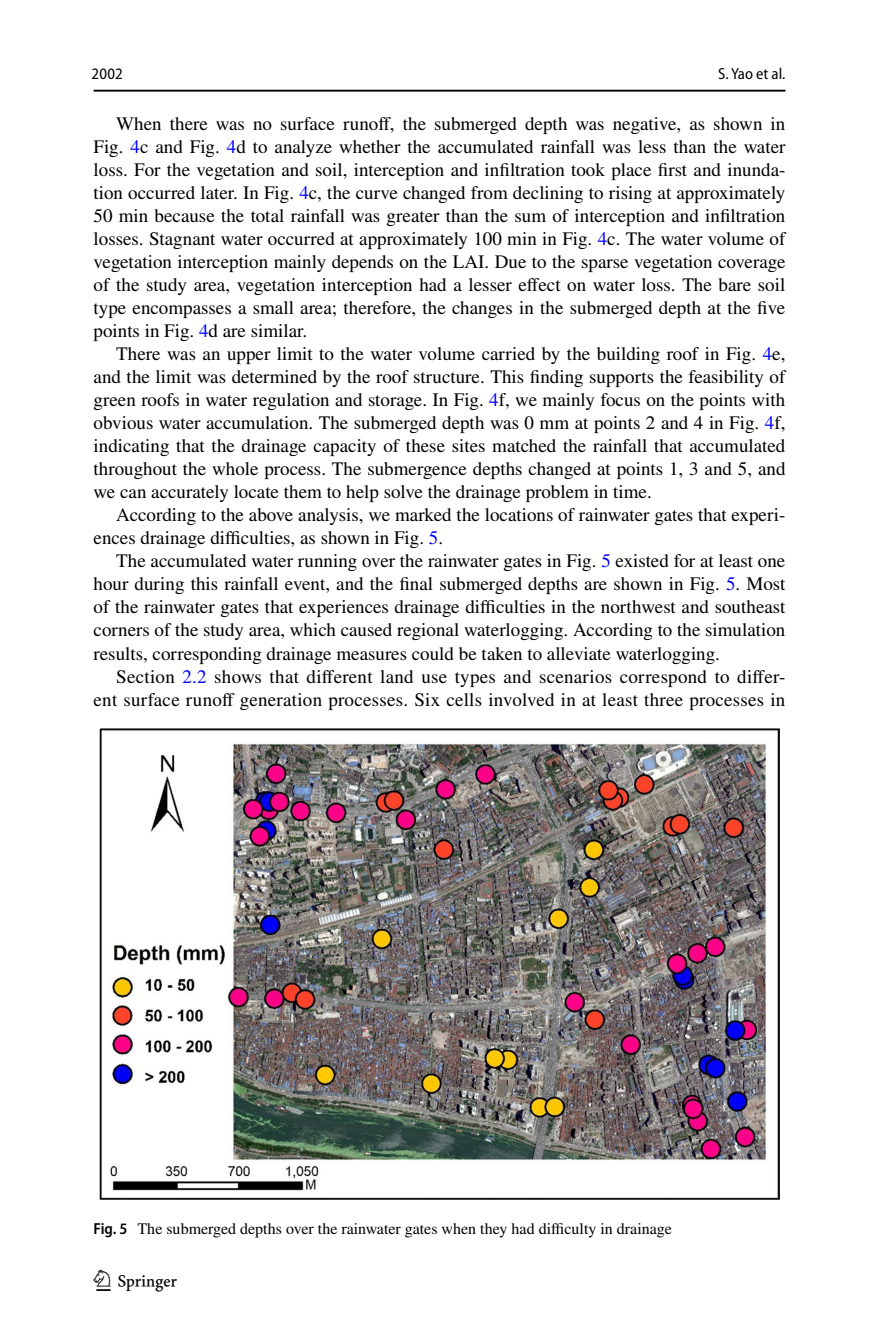
<style>
.page{position:relative;width:879px;height:1333px;background:#fff}
.page>*{position:absolute;margin:0;border:0;box-sizing:border-box;transform-origin:0 0}
.t1{font:30px "Springnew Regular 4";color:#000}
.t2{font:19px/23px "STIX";color:#000;text-align:justify}
.t3{font:16px "STIX";color:#000}
.t4{font:16px "Myriad Pro Semi Cn 2";color:#000}
.t5{font:semi-condensed 16px "Ywhyfh Myriad Pro";color:#000}
.s1{color:#00f}
.s2{font-family:"Myriad Pro";font-weight:600;font-stretch:semi-condensed}
</style>
<div class="page">
<hr style="left:94px;top:90px;width:691px;height:2px;background:#000">
<img style="left:99px;top:728px;width:681px;height:471px">
<p class="t5" style="left:91px;top:68px;width:33px">2002</p>
<p class="t4" style="left:718px;top:65px;width:69px">S. Yao et al.</p>
<p class="t2" style="left:94px;top:113px;width:693px;text-indent:23px">When there was no surface runoff, the submerged depth was negative, as shown in Fig. <span class="s1">4</span>c and Fig. <span class="s1">4</span>d to analyze whether the accumulated rainfall was less than the water loss. For the vegetation and soil, interception and infiltration took place first and inunda&shy;tion occurred later. In Fig. <span class="s1">4</span>c, the curve changed from declining to rising at approximately 50 min because the total rainfall was greater than the sum of interception and infiltration losses. Stagnant water occurred at approximately 100 min in Fig. <span class="s1">4</span>c. The water volume of vegetation interception mainly depends on the LAI. Due to the sparse vegetation coverage of the study area, vegetation interception had a lesser effect on water loss. The bare soil type encompasses a small area; therefore, the changes in the submerged depth at the five points in Fig. <span class="s1">4</span>d are similar.</p>
<p class="t2" style="left:94px;top:343px;width:693px;text-indent:23px">There was an upper limit to the water volume carried by the building roof in Fig. <span class="s1">4</span>e, and the limit was determined by the roof structure. This finding supports the feasibility of green roofs in water regulation and storage. In Fig. <span class="s1">4</span>f, we mainly focus on the points with obvious water accumulation. The submerged depth was 0 mm at points 2 and 4 in Fig. <span class="s1">4</span>f, indicating that the drainage capacity of these sites matched the rainfall that accumulated throughout the whole process. The submergence depths changed at points 1, 3 and 5, and we can accurately locate them to help solve the drainage problem in time.</p>
<p class="t2" style="left:94px;top:505px;width:693px;text-indent:23px">According to the above analysis, we marked the locations of rainwater gates that experi&shy;ences drainage difficulties, as shown in Fig. <span class="s1">5</span>.</p>
<p class="t2" style="left:94px;top:551px;width:693px;text-indent:23px">The accumulated water running over the rainwater gates in Fig. <span class="s1">5</span> existed for at least one hour during this rainfall event, and the final submerged depths are shown in Fig. <span class="s1">5</span>. Most of the rainwater gates that experiences drainage difficulties in the northwest and southeast corners of the study area, which caused regional waterlogging. According to the simulation results, corresponding drainage measures could be taken to alleviate waterlogging.</p>
<p class="t2" style="left:94px;top:666px;width:693px;text-align:right">Section <span class="s1">2.2</span> shows that different land use types and scenarios correspond to differ&shy;ent surface runoff generation processes. Six cells involved in at least three processes in</p>
<p class="t3" style="left:94px;top:1217px;width:580px"><span class="s2">Fig. 5</span> The submerged depths over the rainwater gates when they had difficulty in drainage</p>
<h1 class="t1" style="left:96px;top:1269px;width:83px">1 3</h1>
</div>
